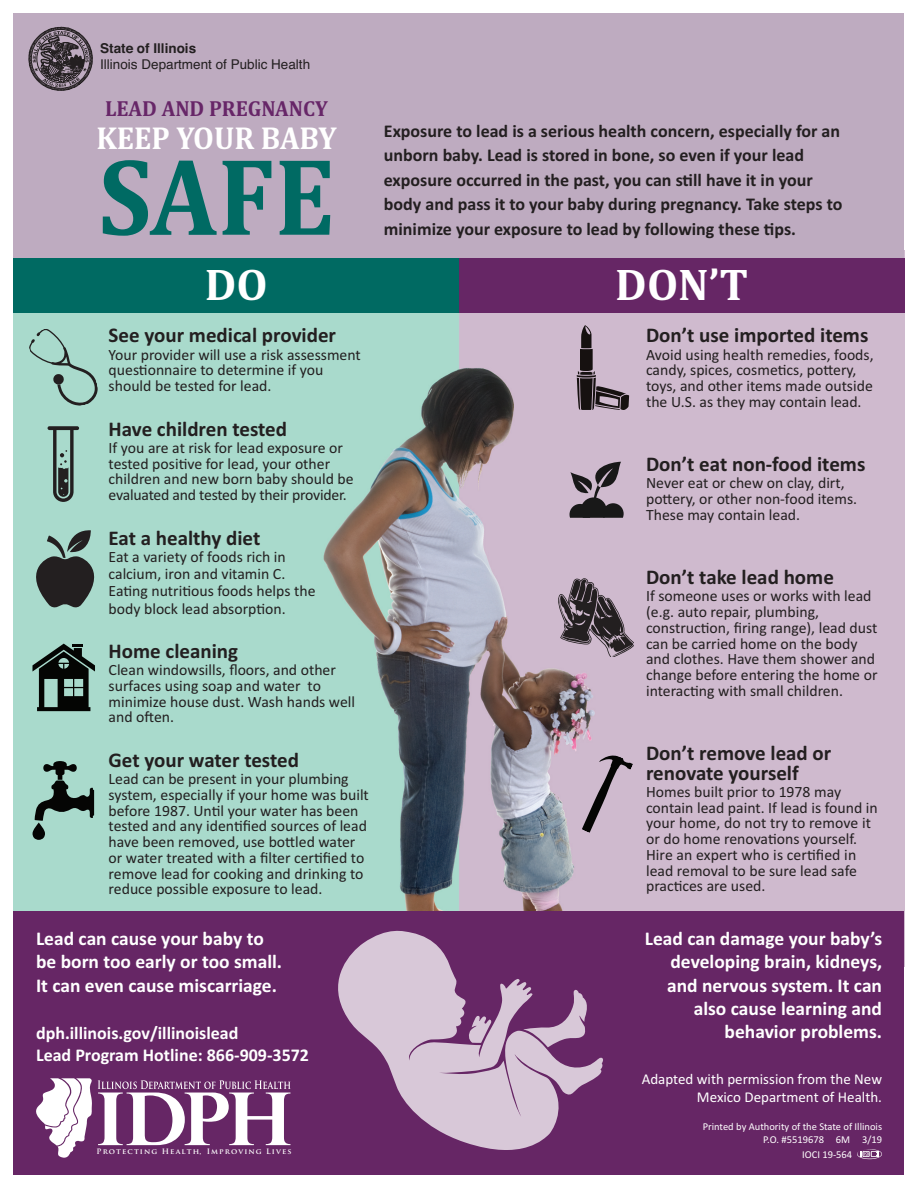
<style>
.page{position:relative;width:918px;height:1188px;background:#fff}
.page>*{position:absolute;margin:0;border:0;box-sizing:border-box;transform-origin:0 0}
.t1{font:700 110.7px "Cambria";color:#006a63;scale:.93 1}
.t2{font:700 45px "Cambria";color:#fff}
.t3{font:700 32.1px "Cambria";color:#fff;scale:.93 1}
.t4{font:700 22.05px "Cambria";color:#672668;scale:.95 1}
.t5{font:700 21px "Calibri";color:#231f20}
.t6{font:700 19.5px/23.4px "Calibri";color:#fff}
.t7{font:700 18px/24.6px "Calibri";color:#231f20}
.t8{font:700 18px "Calibri";color:#fff}
.t9{font:15.75px/15.8px "Calibri";color:#231f20}
.t10{font:15px/18px "Calibri";color:#fff;text-align:right}
.t11{font:13.5px/16.2px "Helvetica";color:#231f20}
.t12{font:10.5px "Calibri";color:#fff}
.t13{font:700 7.35px "Trajan Pro";letter-spacing:.14em;color:#fff;scale:1.04 1}
.s1{font-weight:700}
</style>
<div class="page">
<img style="left:14px;top:313px;width:890px;height:598px">
<svg style="left:582px;top:755px;width:51px;height:78px;background:#a897a7"></svg>
<svg style="left:558px;top:578px;width:76px;height:79px;background:#827480"></svg>
<svg style="left:570px;top:462px;width:54px;height:56px;background:#766b76"></svg>
<svg style="left:577px;top:325px;width:52px;height:85px;background:#928390"></svg>
<svg style="left:33px;top:761px;width:61px;height:79px;background:#76978d"></svg>
<svg style="left:32px;top:644px;width:63px;height:67px;background:#50675f"></svg>
<svg style="left:36px;top:530px;width:58px;height:77px;background:#54645f"></svg>
<svg style="left:48px;top:426px;width:31px;height:76px;background:#749088"></svg>
<svg style="left:29px;top:329px;width:69px;height:77px;background:#9ac5b9"></svg>
<div style="left:14px;top:14px;width:890px;height:272px;background:#beabc0"></div>
<div style="left:14px;top:258px;width:445px;height:55px;background:#006a62"></div>
<div style="left:459px;top:258px;width:445px;height:55px;background:#662665"></div>
<svg style="left:29px;top:27px;width:64px;height:64px"></svg>
<div style="left:14px;top:911px;width:890px;height:263px;background:#662665"></div>
<svg style="left:338px;top:931px;width:265px;height:219px"></svg>
<svg style="left:98px;top:1080px;width:193px;height:65px"></svg>
<svg style="left:36px;top:1078px;width:56px;height:80px"></svg>
<svg style="left:857px;top:1149px;width:25px;height:10px"></svg>
<p class="t11" style="left:100px;top:41px;width:212px"><span class="s1">State of Illinois<br></span>Illinois Department of Public Health</p>
<p class="t4" style="left:105px;top:96px;width:236px">LEAD AND PREGNANCY</p>
<p class="t3" style="left:96px;top:119px;width:260px">KEEP YOUR BABY</p>
<p class="t1" style="left:99px;top:132px;width:255px">SAFE</p>
<p class="t7" style="left:384px;top:120px;width:460px">Exposure to lead is a serious health concern, especially for an unborn baby. Lead is stored in bone, so even if your lead exposure occurred in the past, you can still have it in your body and pass it to your baby during pregnancy. Take steps to minimize your exposure to lead by following these tips.</p>
<p class="t2" style="left:205px;top:258px;width:64px">DO</p>
<p class="t2" style="left:615px;top:258px;width:134px">DON’T</p>
<p class="t5" style="left:109px;top:328px;width:229px">See your medical provider</p>
<p class="t9" style="left:109px;top:348px;width:254px">Your provider will use a risk assessment</p>
<p class="t9" style="left:109px;top:364px;width:216px">questionnaire to determine if you should be tested for lead.</p>
<p class="t5" style="left:109px;top:421px;width:180px">Have children tested</p>
<p class="t9" style="left:109px;top:441px;width:236px">If you are at risk for lead exposure or</p>
<p class="t9" style="left:109px;top:457px;width:247px">tested positive for lead, your other children and new born baby should be evaluated and tested by their provider.</p>
<p class="t5" style="left:109px;top:530px;width:153px">Eat a healthy diet</p>
<p class="t9" style="left:109px;top:549px;width:208px;line-height:17.2px">Eat a variety of foods rich in calcium, iron and vitamin C.<br>Eating nutritious foods helps the body block lead absorption.</p>
<p class="t5" style="left:109px;top:644px;width:131px">Home cleaning</p>
<p class="t9" style="left:109px;top:663px;width:229px">Clean windowsills, floors, and other</p>
<p class="t9" style="left:109px;top:679px;width:248px">surfaces using soap and water to minimize house dust. Wash hands well and often.</p>
<p class="t5" style="left:109px;top:753px;width:192px">Get your water tested</p>
<p class="t9" style="left:109px;top:772px;width:242px">Lead can be present in your plumbing</p>
<p class="t9" style="left:109px;top:788px;width:262px">system, especially if your home was built before 1987. Until your water has been tested and any identified sources of lead have been removed, use bottled water or water treated with a filter certified to remove lead for cooking and drinking to reduce possible exposure to lead.</p>
<p class="t5" style="left:646px;top:328px;width:224px">Don’t use imported items</p>
<p class="t9" style="left:646px;top:348px;width:229px">Avoid using health remedies, foods,</p>
<p class="t9" style="left:646px;top:364px;width:228px">candy, spices, cosmetics, pottery, toys, and other items made outside the U.S. as they may contain lead.</p>
<p class="t5" style="left:646px;top:457px;width:221px">Don’t eat non-food items</p>
<p class="t9" style="left:646px;top:477px;width:200px">Never eat or chew on clay, dirt,</p>
<p class="t9" style="left:646px;top:492px;width:213px">pottery, or other non-food items.<br>These may contain lead.</p>
<p class="t5" style="left:646px;top:570px;width:189px">Don’t take lead home</p>
<p class="t9" style="left:646px;top:590px;width:227px">If someone uses or works with lead</p>
<p class="t9" style="left:646px;top:605px;width:233px">(e.g. auto repair, plumbing, construction, firing range), lead dust can be carried home on the body and clothes. Have them shower and change before entering the home or interacting with small children.</p>
<p class="t5" style="left:646px;top:746px;width:187px">Don’t remove lead or</p>
<p class="t5" style="left:646px;top:765px;width:154px">renovate yourself</p>
<p class="t9" style="left:646px;top:785px;width:197px">Homes built prior to 1978 may</p>
<p class="t9" style="left:646px;top:801px;width:233px">contain lead paint. If lead is found in your home, do not try to remove it or do home renovations yourself.<br>Hire an expert who is certified in lead removal to be sure lead safe practices are used.</p>
<p class="t6" style="left:36px;top:928px;width:248px">Lead can cause your baby to be born too early or too small.<br>It can even cause miscarriage.</p>
<p class="t6" style="left:645px;top:928px;width:239px;text-align:right">Lead can damage your baby’s developing brain, kidneys, and nervous system. It can also cause learning and behavior problems.</p>
<p class="t8" style="left:36px;top:1027px;width:204px">dph.illinois.gov/illinoislead</p>
<p class="t8" style="left:36px;top:1049px;width:275px">Lead Program Hotline: 866-909-3572</p>
<p class="t13" style="left:97px;top:1147px;width:189px">Protecting Health, Improving Lives</p>
<p class="t10" style="left:642px;top:1072px;width:242px">Adapted with permission from the New<br>Mexico Department of Health.</p>
<p class="t12" style="left:703px;top:1123px;width:181px">Printed by Authority of the State of Illinois</p>
<p class="t12" style="left:763px;top:1136px;width:120px">P.O. #5519678 6M 3/19</p>
<p class="t12" style="left:802px;top:1151px;width:52px">IOCI 19-564</p>
</div>
